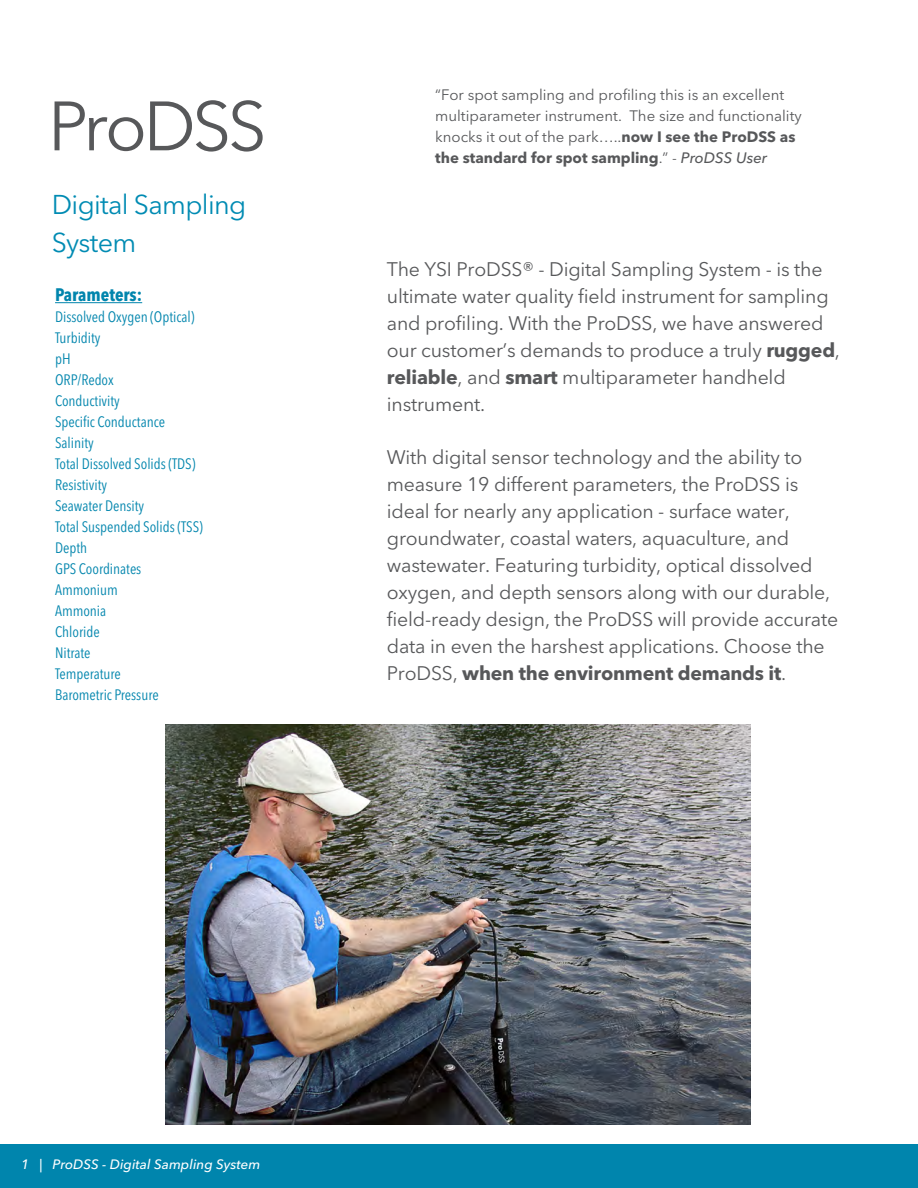
<style>
.page{position:relative;width:918px;height:1188px;background:#fff}
.page>*{position:absolute;margin:0;border:0;box-sizing:border-box;transform-origin:0 0}
.t1{font:69px "Avenir Next LT Pro";letter-spacing:-.05em;color:#57585a}
.t2{font:27px "Avenir Next LT Pro";letter-spacing:-.025em;color:#008bb3}
.t3{font:19.5px/27px "Avenir Next LT Pro";letter-spacing:-.01em;color:#57585a}
.t4{font:700 condensed 18px "Avenir Next LT Pro";color:#0085ad}
.t5{font:condensed 15px "Avenir Next LT Pro";color:#0085ad}
.t6{font:15px/21px "Avenir Next LT Pro";color:#57585a}
.t7{font:italic 500 13.5px "Avenir Next LT Pro";color:#fff}
.s1{font-weight:700}
.s2{font-weight:500;font-style:italic}
</style>
<div class="page">
<img style="left:166px;top:725px;width:584px;height:400px">
<div style="left:0;top:1145px;width:918px;height:43px;background:#0085ad"></div>
<hr style="left:55px;top:302px;width:87px;height:1px;background:#0085ad">
<p class="t1" style="left:48px;top:85px;width:220px">ProDSS</p>
<p class="t2" style="left:52px;top:188px;width:196px">Digital Sampling</p>
<p class="t2" style="left:52px;top:226px;width:86px">System</p>
<p class="t4" style="left:55px;top:284px;width:89px">Parameters:</p>
<p class="t5" style="left:55px;top:308px;width:141px">Dissolved Oxygen (Optical)</p>
<p class="t5" style="left:55px;top:329px;width:47px">Turbidity</p>
<p class="t5" style="left:55px;top:350px;width:17px">pH</p>
<p class="t5" style="left:55px;top:371px;width:60px">ORP/Redox</p>
<p class="t5" style="left:55px;top:392px;width:66px">Conductivity</p>
<p class="t5" style="left:55px;top:413px;width:112px">Specific Conductance</p>
<p class="t5" style="left:55px;top:434px;width:40px">Salinity</p>
<p class="t5" style="left:55px;top:455px;width:142px">Total Dissolved Solids (TDS)</p>
<p class="t5" style="left:55px;top:476px;width:53px">Resistivity</p>
<p class="t5" style="left:55px;top:497px;width:91px">Seawater Density</p>
<p class="t5" style="left:55px;top:518px;width:149px">Total Suspended Solids (TSS)</p>
<p class="t5" style="left:55px;top:539px;width:34px">Depth</p>
<p class="t5" style="left:55px;top:560px;width:88px">GPS Coordinates</p>
<p class="t5" style="left:55px;top:581px;width:64px">Ammonium</p>
<p class="t5" style="left:55px;top:602px;width:53px">Ammonia</p>
<p class="t5" style="left:55px;top:623px;width:46px">Chloride</p>
<p class="t5" style="left:55px;top:644px;width:37px">Nitrate</p>
<p class="t5" style="left:55px;top:665px;width:67px">Temperature</p>
<p class="t5" style="left:55px;top:686px;width:105px">Barometric Pressure</p>
<p class="t6" style="left:435px;top:84px;width:368px">“For spot sampling and profiling this is an excellent multiparameter instrument. The size and functionality knocks it out of the park…..<span class="s1">now I see the ProDSS as the standard for spot sampling</span>.” - <span class="s2">ProDSS User</span></p>
<p class="t3" style="left:387px;top:256px;width:455px">The YSI ProDSS® - Digital Sampling System - is the ultimate water quality field instrument for sampling and profiling. With the ProDSS, we have answered our customer’s demands to produce a truly <span class="s1">rugged</span>, <span class="s1">reliable</span>, and <span class="s1">smart</span> multiparameter handheld instrument.</p>
<p class="t3" style="left:387px;top:443px;width:453px">With digital sensor technology and the ability to measure 19 different parameters, the ProDSS is ideal for nearly any application - surface water, groundwater, coastal waters, aquaculture, and wastewater. Featuring turbidity, optical dissolved oxygen, and depth sensors along with our durable, field-ready design, the ProDSS will provide accurate data in even the harshest applications. Choose the ProDSS, <span class="s1">when the environment demands it</span>.</p>
<p class="t7" style="left:21px;top:1156px;width:241px">1 | ProDSS - Digital Sampling System</p>
</div>
